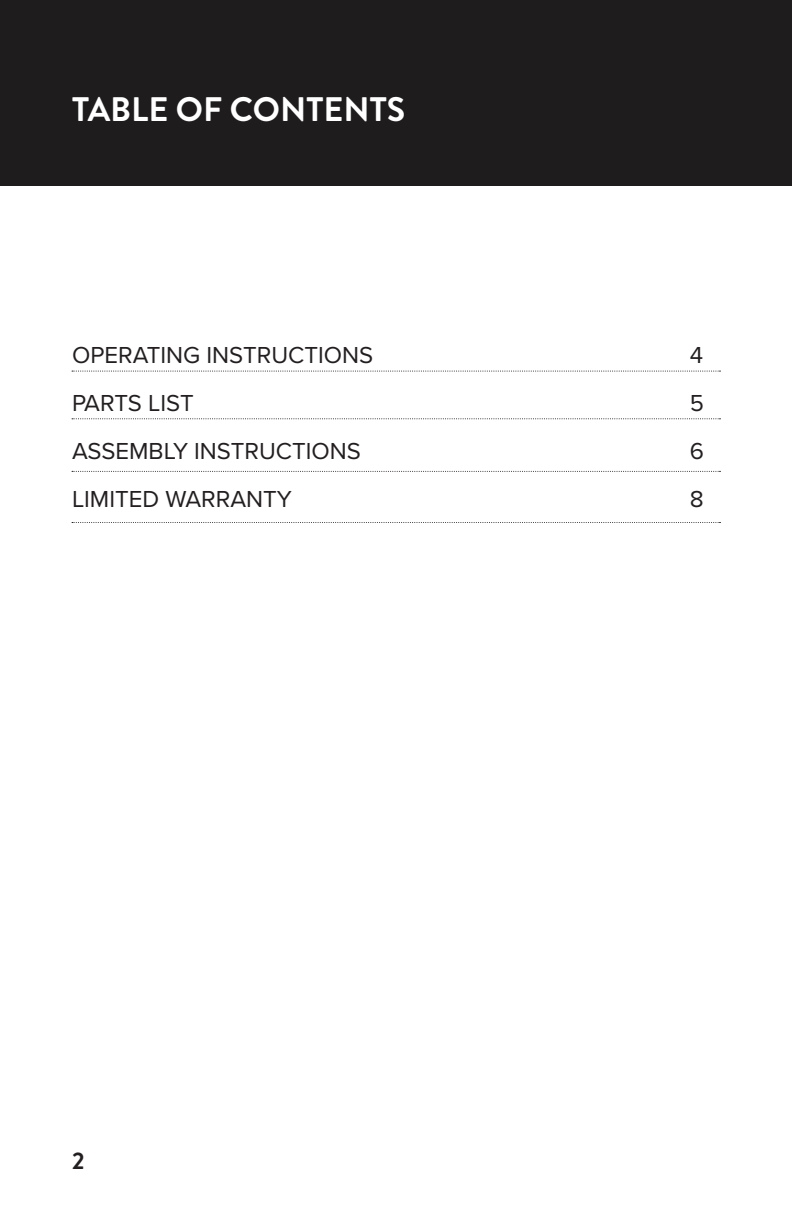
<style>
.page{position:relative;width:792px;height:1224px;background:#fff}
.page>*{position:absolute;margin:0;border:0;box-sizing:border-box;transform-origin:0 0}
.t1{font:700 34px "Brandon Grotesque";color:#fff}
.text_blox{font:24px "Proxima Nova";color:#231f20}
.t2{font:700 24px "Brandon Grotesque";color:#231f20}
</style>
<div class="page">
<div style="left:0;top:0;width:792px;height:186px;background:#1e1c1d"></div>
<svg style="left:72px;top:371px;width:649px;height:1px"></svg>
<svg style="left:72px;top:418px;width:649px;height:1px"></svg>
<svg style="left:72px;top:471px;width:649px;height:1px"></svg>
<svg style="left:72px;top:522px;width:649px;height:1px"></svg>
<p class="t1" style="left:72px;top:86px;width:335px">TABLE OF CONTENTS</p>
<p class="text_blox" style="left:72px;top:337px;width:303px">OPERATING INSTRUCTIONS</p>
<p class="text_blox" style="left:72px;top:385px;width:123px">PARTS LIST</p>
<p class="text_blox" style="left:72px;top:433px;width:291px">ASSEMBLY INSTRUCTIONS</p>
<p class="text_blox" style="left:72px;top:481px;width:221px">LIMITED WARRANTY</p>
<p class="t2" style="left:72px;top:1144px;width:14px">2</p>
<p class="text_blox" style="left:690px;top:337px;width:15px">4</p>
<p class="text_blox" style="left:690px;top:385px;width:16px">5</p>
<p class="text_blox" style="left:690px;top:433px;width:16px">6</p>
<p class="text_blox" style="left:690px;top:481px;width:15px">8</p>
</div>
